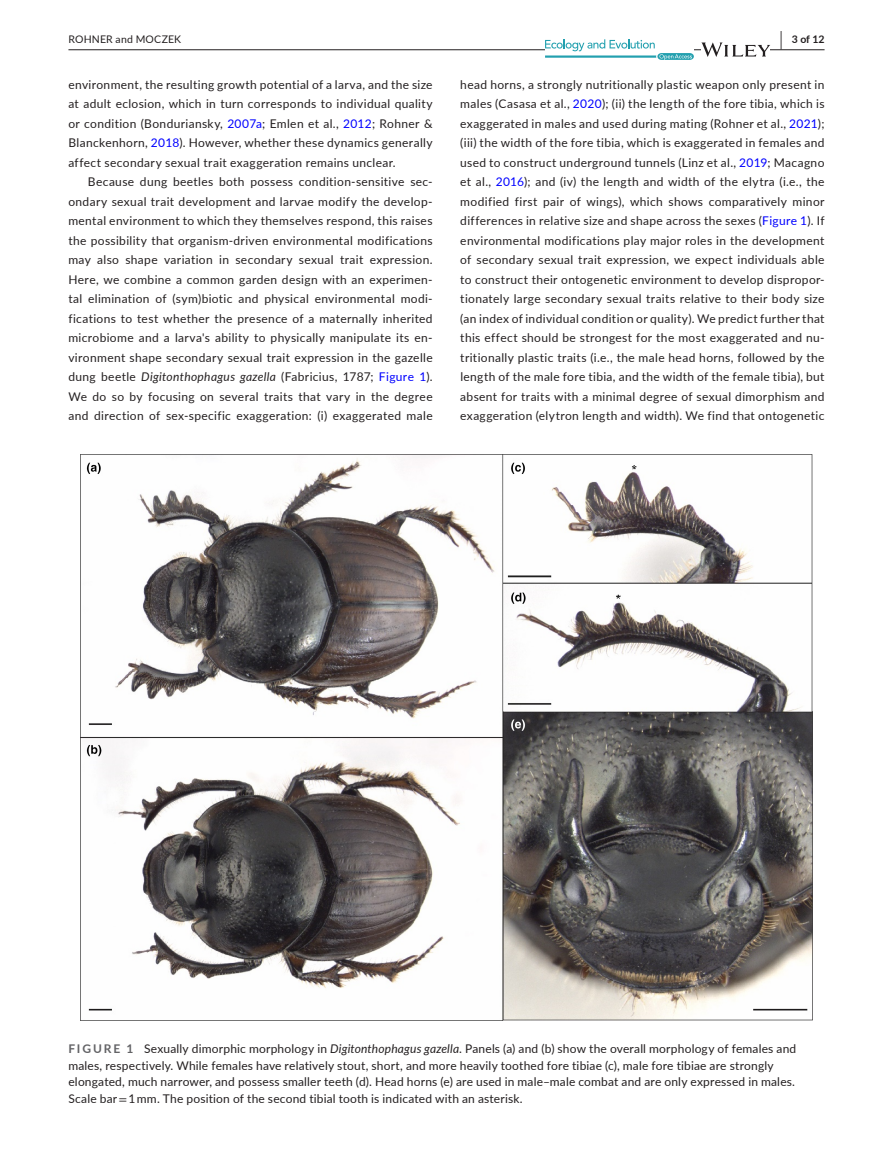
<style>
.page{position:relative;width:893px;height:1174px;background:#fff}
.page>*{position:absolute;margin:0;border:0;box-sizing:border-box;transform-origin:0 0}
.t1{font:12px/19.5px "Lato";letter-spacing:.015em;color:#231f20;text-align:justify}
.t2{font:10.5px "Lato";letter-spacing:.02em;color:#231f20}
.t3{font:700 10.5px "Lato";color:#231f20}
.s1{font-size:19.5px}
.s2{color:#00f}
.s3{font-style:italic}
.s4{font-weight:700;color:#636366}
.s5{font-family:"STIX"}
</style>
<div class="page">
<hr style="left:68px;top:49px;width:756px;height:1px;background:#231f20">
<svg style="left:545px;top:39px;width:149px;height:21px"></svg>
<svg style="left:701px;top:42px;width:69px;height:15px"></svg>
<img style="left:80px;top:454px;width:733px;height:567px">
<p class="t2" style="left:68px;top:31px;width:114px">ROHNER and MOCZEK</p>
<p class="t3" style="left:780px;top:31px;width:46px"><span class="s1">|</span> 3 of 12</p>
<p class="t1" style="left:68px;top:74px;width:366px">environment, the resulting growth potential of a larva, and the size at adult eclosion, which in turn corresponds to individual quality or condition (Bonduriansky, <span class="s2">2007a</span>; Emlen et al., <span class="s2">2012</span>; Rohner &amp; Blanckenhorn, <span class="s2">2018</span>). However, whether these dynamics generally affect secondary sexual trait exaggeration remains unclear.</p>
<p class="t1" style="left:68px;top:171px;width:366px;text-indent:19px">Because dung beetles both possess condition-sensitive sec&shy;ondary sexual trait development and larvae modify the develop&shy;mental environment to which they themselves respond, this raises the possibility that organism-driven environmental modifications may also shape variation in secondary sexual trait expression.<br>Here, we combine a common garden design with an experimen&shy;tal elimination of (sym)biotic and physical environmental modi&shy;fications to test whether the presence of a maternally inherited microbiome and a larva's ability to physically manipulate its en&shy;vironment shape secondary sexual trait expression in the gazelle dung beetle <span class="s3">Digitonthophagus gazella</span> (Fabricius, 1787; <span class="s2">Figure 1</span>).<br>We do so by focusing on several traits that vary in the degree and direction of sex-specific exaggeration: (i) exaggerated male</p>
<p class="t1" style="left:460px;top:74px;width:366px">head horns, a strongly nutritionally plastic weapon only present in males (Casasa et al., <span class="s2">2020</span>); (ii) the length of the fore tibia, which is exaggerated in males and used during mating (Rohner et al., <span class="s2">2021</span>); (iii) the width of the fore tibia, which is exaggerated in females and used to construct underground tunnels (Linz et al., <span class="s2">2019</span>; Macagno et al., <span class="s2">2016</span>); and (iv) the length and width of the elytra (i.e., the modified first pair of wings), which shows comparatively minor differences in relative size and shape across the sexes (<span class="s2">Figure 1</span>). If environmental modifications play major roles in the development of secondary sexual trait expression, we expect individuals able to construct their ontogenetic environment to develop dispropor&shy;tionately large secondary sexual traits relative to their body size (an index of individual condition or quality). We predict further that this effect should be strongest for the most exaggerated and nu&shy;tritionally plastic traits (i.e., the male head horns, followed by the length of the male fore tibia, and the width of the female tibia), but absent for traits with a minimal degree of sexual dimorphism and exaggeration (elytron length and width). We find that ontogenetic</p>
<p class="t1" style="left:68px;top:1040px;width:729px;line-height:16.5px;text-align:left"><span class="s4">FIGURE 1</span> Sexually dimorphic morphology in <span class="s3">Digitonthophagus gazella</span>. Panels (a) and (b) show the overall morphology of females and males, respectively. While females have relatively stout, short, and more heavily toothed fore tibiae (c), male fore tibiae are strongly elongated, much narrower, and possess smaller teeth (d). Head horns (e) are used in male–male combat and are only expressed in males.<br>Scale bar <span class="s5">=</span> 1 mm. The position of the second tibial tooth is indicated with an asterisk.</p>
</div>
